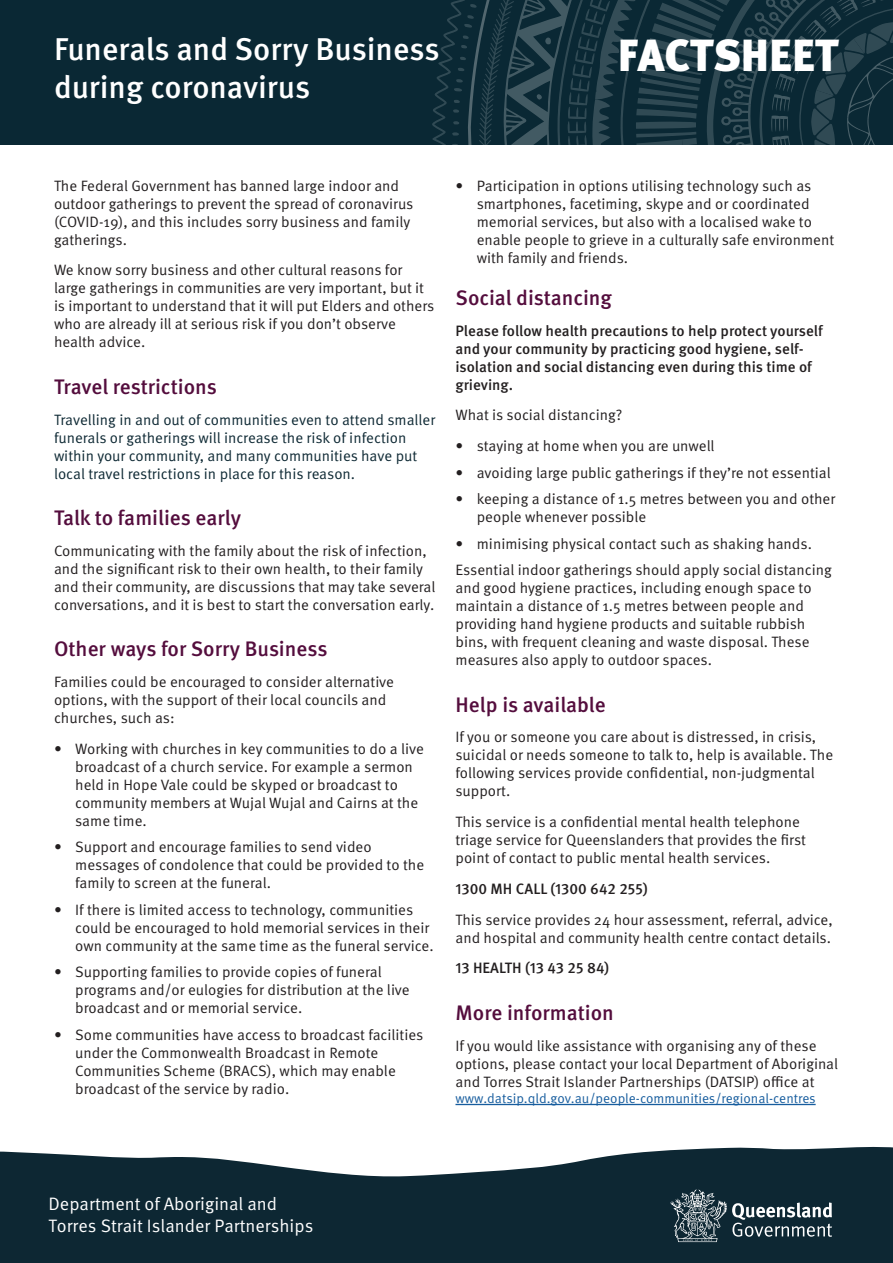
<style>
.page{position:relative;width:893px;height:1263px;background:#fff}
.page>*{position:absolute;margin:0;border:0;box-sizing:border-box;transform-origin:0 0}
.t1{font:900 45px "Meta OT";letter-spacing:-.005em;color:#fff}
.t2{font:500 31.5px/37.8px "Meta OT";letter-spacing:-.005em;color:#fff}
.FAQ_Headings-02{font:500 21px "Meta OT";color:#540d3d}
.t3{font:18px/21.6px "Meta OT Norm";color:#fff}
.body_text{font:15px/18px "Meta OT Norm";color:#231f20}
.body_text-2{font:500 15px/18px "Meta OT";color:#231f20}
.body_text-3{font:15px/18px "Meta OT Norm";color:#0e2934}
.body_text-4{font:13.5px "Meta OT Norm";color:#175d9e}
</style>
<div class="page">
<div style="left:0;top:0;width:893px;height:145px;background:#0a2834"></div>
<svg style="left:432px;top:0;width:72px;height:145px"></svg>
<svg style="left:452px;top:132px;width:7px;height:4px"></svg>
<svg style="left:453px;top:121px;width:6px;height:3px"></svg>
<svg style="left:453px;top:109px;width:6px;height:4px"></svg>
<svg style="left:454px;top:100px;width:6px;height:3px"></svg>
<svg style="left:454px;top:88px;width:8px;height:3px"></svg>
<svg style="left:456px;top:79px;width:7px;height:3px"></svg>
<svg style="left:458px;top:68px;width:6px;height:3px"></svg>
<svg style="left:460px;top:57px;width:6px;height:3px"></svg>
<svg style="left:461px;top:45px;width:6px;height:3px"></svg>
<svg style="left:463px;top:36px;width:6px;height:3px"></svg>
<svg style="left:464px;top:15px;width:10px;height:13px"></svg>
<svg style="left:470px;top:4px;width:7px;height:4px"></svg>
<svg style="left:504px;top:0;width:389px;height:145px"></svg>
<svg style="left:0;top:1146px;width:893px;height:117px;background:#2b424c"></svg>
<svg style="left:670px;top:1189px;width:162px;height:53px;background:#3e535d"></svg>
<hr style="left:455px;top:1104px;width:361px;height:1px;background:#175d9e">
<h2 class="t2" style="left:54px;top:31px;width:387px">Funerals and Sorry Business during coronavirus</h2>
<h1 class="t1" style="left:618px;top:28px;width:222px">FACTSHEET</h1>
<p class="body_text" style="left:54px;top:177px;width:361px">The Federal Government has banned large indoor and outdoor gatherings to prevent the spread of coronavirus (COVID-19), and this includes sorry business and family gatherings.</p>
<p class="body_text" style="left:54px;top:261px;width:382px">We know sorry business and other cultural reasons for large gatherings in communities are very important, but it is important to understand that it will put Elders and others who are already ill at serious risk if you don’t observe health advice.</p>
<p class="FAQ_Headings-02" style="left:54px;top:374px;width:164px">Travel restrictions</p>
<p class="body_text-3" style="left:54px;top:411px;width:383px">Travelling in and out of communities even to attend smaller funerals or gatherings will increase the risk of infection within your community, and many communities have put local travel restrictions in place for this reason.</p>
<p class="FAQ_Headings-02" style="left:54px;top:505px;width:189px">Talk to families early</p>
<p class="body_text" style="left:54px;top:542px;width:383px">Communicating with the family about the risk of infection, and the significant risk to their own health, to their family and their community, are discussions that may take several conversations, and it is best to start the conversation early.</p>
<p class="FAQ_Headings-02" style="left:54px;top:636px;width:275px">Other ways for Sorry Business</p>
<p class="body_text" style="left:54px;top:673px;width:342px">Families could be encouraged to consider alternative options, with the support of their local councils and churches, such as:</p>
<p class="body_text" style="left:75px;top:740px;width:350px;text-indent:-21px">• Working with churches in key communities to do a live broadcast of a church service. For example a sermon held in Hope Vale could be skyped or broadcast to community members at Wujal Wujal and Cairns at the same time.</p>
<p class="body_text" style="left:75px;top:838px;width:350px;text-indent:-21px">• Support and encourage families to send video messages of condolence that could be provided to the family to screen at the funeral.</p>
<p class="body_text" style="left:75px;top:901px;width:360px;text-indent:-21px">• If there is limited access to technology, communities could be encouraged to hold memorial services in their own community at the same time as the funeral service.</p>
<p class="body_text" style="left:75px;top:963px;width:336px;text-indent:-21px">• Supporting families to provide copies of funeral programs and/or eulogies for distribution at the live broadcast and or memorial service.</p>
<p class="body_text" style="left:75px;top:1026px;width:350px;text-indent:-21px">• Some communities have access to broadcast facilities under the Commonwealth Broadcast in Remote Communities Scheme (BRACS), which may enable broadcast of the service by radio.</p>
<p class="body_text" style="left:477px;top:177px;width:359px;text-indent:-21px">• Participation in options utilising technology such as smartphones, facetiming, skype and or coordinated memorial services, but also with a localised wake to enable people to grieve in a culturally safe environment with family and friends.</p>
<p class="FAQ_Headings-02" style="left:455px;top:285px;width:158px">Social distancing</p>
<p class="body_text-2" style="left:455px;top:322px;width:369px">Please follow health precautions to help protect yourself and your community by practicing good hygiene, self&shy;isolation and social distancing even during this time of grieving.</p>
<p class="body_text" style="left:455px;top:406px;width:168px">What is social distancing?</p>
<p class="body_text" style="left:455px;top:437px;width:261px">• staying at home when you are unwell</p>
<p class="body_text" style="left:455px;top:464px;width:377px">• avoiding large public gatherings if they’re not essential</p>
<p class="body_text" style="left:477px;top:490px;width:360px;text-indent:-21px">• keeping a distance of 1.5 metres between you and other people whenever possible</p>
<p class="body_text" style="left:455px;top:535px;width:358px">• minimising physical contact such as shaking hands.</p>
<p class="body_text" style="left:455px;top:561px;width:378px">Essential indoor gatherings should apply social distancing and good hygiene practices, including enough space to maintain a distance of 1.5 metres between people and providing hand hygiene products and suitable rubbish bins, with frequent cleaning and waste disposal. These measures also apply to outdoor spaces.</p>
<p class="FAQ_Headings-02" style="left:455px;top:691px;width:152px">Help is available</p>
<p class="body_text" style="left:455px;top:728px;width:379px">If you or someone you care about is distressed, in crisis, suicidal or needs someone to talk to, help is available. The following services provide confidential, non-judgmental support.</p>
<p class="body_text" style="left:455px;top:813px;width:352px">This service is a confidential mental health telephone triage service for Queenslanders that provides the first point of contact to public mental health services.</p>
<p class="body_text-2" style="left:455px;top:880px;width:194px">1300 MH CALL (1300 642 255)</p>
<p class="body_text" style="left:455px;top:911px;width:379px">This service provides 24 hour assessment, referral, advice, and hospital and community health centre contact details.</p>
<p class="body_text-2" style="left:455px;top:959px;width:155px">13 HEALTH (13 43 25 84)</p>
<p class="FAQ_Headings-02" style="left:455px;top:999px;width:160px">More information</p>
<p class="body_text" style="left:455px;top:1037px;width:384px">If you would like assistance with organising any of these options, please contact your local Department of Aboriginal and Torres Strait Islander Partnerships (DATSIP) office at</p>
<p class="body_text-4" style="left:455px;top:1090px;width:362px">www.datsip.qld.gov.au/people-communities/regional-centres</p>
<p class="t3" style="left:49px;top:1193px;width:266px">Department of Aboriginal and<br>Torres Strait Islander Partnerships</p>
</div>
